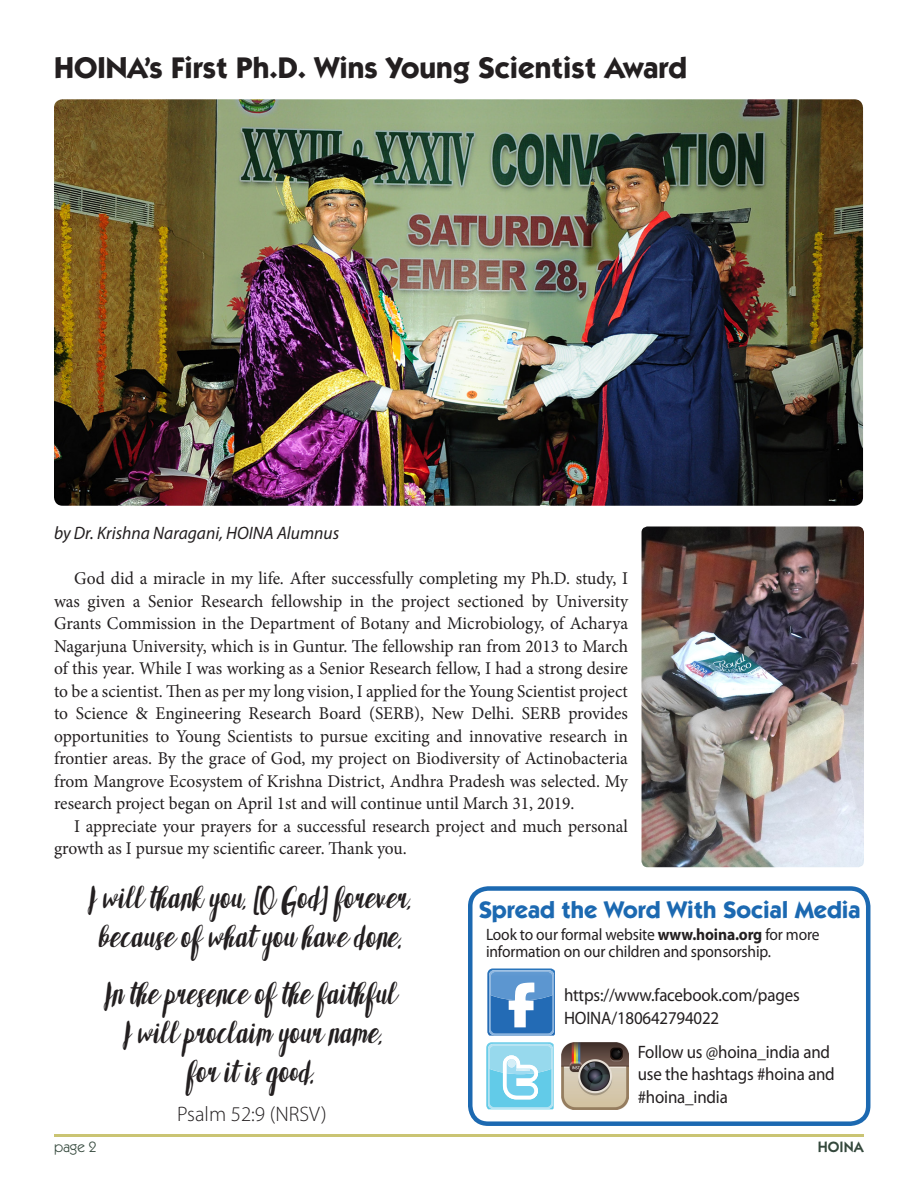
<style>
.page{position:relative;width:918px;height:1188px;background:#fff}
.page>*{position:absolute;margin:0;border:0;box-sizing:border-box;transform-origin:0 0}
.t1{font:42px "Chromount";color:#231f20}
.t2{font:700 30px "Itc Kabel";color:#231f20}
.running_text{font:700 24px "Itc Kabel";color:#1c69b1}
.t3{font:300 21px "Myriad Pro";color:#231f20}
.t4{font:18px/22.5px "Minion Pro";color:#231f20;text-align:justify}
.t5{font:18px/22.5px "Myriad Pro";letter-spacing:-.01em;color:#231f20;scale:.94 1}
.t6{font:italic 18px "Myriad Pro";color:#231f20}
.t7{font:16.5px/16.5px "Myriad Pro";letter-spacing:-.01em;color:#231f20;scale:.94 1}
.t8{font:15px "Itc Kabel";color:#34483c}
.t9{font:600 15px "Itc Kabel";color:#34483c}
.s1{font-weight:700}
</style>
<div class="page">
<hr style="left:54px;top:1134px;width:810px;height:3px;background:#cac473">
<div style="left:468px;top:886px;width:402px;height:240px;border:4px solid #1c69b1;border-radius:18px"></div>
<svg style="left:486px;top:1042px;width:68px;height:67px;background:#96daee"></svg>
<svg style="left:487px;top:968px;width:68px;height:68px;background:#6599ce"></svg>
<img style="left:562px;top:1043px;width:66px;height:66px">
<img style="left:54px;top:99px;width:809px;height:407px">
<img style="left:642px;top:526px;width:222px;height:341px">
<p class="t2" style="left:54px;top:49px;width:634px">HOINA’s First Ph.D. Wins Young Scientist Award</p>
<p class="t6" style="left:54px;top:522px;width:287px">by Dr. Krishna Naragani, HOINA Alumnus</p>
<p class="t4" style="left:54px;top:567px;width:576px;text-indent:20px">God did a miracle in my life. After successfully completing my Ph.D. study, I was given a Senior Research fellowship in the project sectioned by University Grants Commission in the Department of Botany and Microbiology, of Acharya Nagarjuna University, which is in Guntur. The fellowship ran from 2013 to March of this year. While I was working as a Senior Research fellow, I had a strong desire to be a scientist. Then as per my long vision, I applied for the Young Scientist project to Science &amp; Engineering Research Board (SERB), New Delhi. SERB provides opportunities to Young Scientists to pursue exciting and innovative research in frontier areas. By the grace of God, my project on Biodiversity of Actinobacteria from Mangrove Ecosystem of Krishna District, Andhra Pradesh was selected. My research project began on April 1st and will continue until March 31, 2019.</p>
<p class="t4" style="left:54px;top:815px;width:576px;text-indent:20px">I appreciate your prayers for a successful research project and much personal growth as I pursue my scientific career. Thank you.</p>
<p class="t1" style="left:90px;top:884px;width:325px">I will thank you, [O God] forever,</p>
<p class="t1" style="left:100px;top:923px;width:305px">because of what you have done.</p>
<p class="t1" style="left:106px;top:980px;width:293px">In the presence of the faithful</p>
<p class="t1" style="left:125px;top:1019px;width:262px">I will proclaim your name,</p>
<p class="t1" style="left:188px;top:1058px;width:130px">for it is good.</p>
<p class="t3" style="left:177px;top:1101px;width:151px">Psalm 52:9 (NRSV)</p>
<p class="running_text" style="left:479px;top:895px;width:383px">Spread the Word With Social Media</p>
<p class="t7" style="left:486px;top:926px;width:356px">Look to our formal website <span class="s1">www.hoina.org</span> for more information on our children and sponsorship.</p>
<p class="t5" style="left:564px;top:984px;width:252px">https://www.facebook.com/pages<br>HOINA/180642794022</p>
<p class="t5" style="left:638px;top:1040px;width:211px">Follow us @hoina_india and use the hashtags #hoina and #hoina_india</p>
<p class="t8" style="left:54px;top:1138px;width:44px">page 2</p>
<p class="t9" style="left:818px;top:1138px;width:47px">HOINA</p>
</div>
